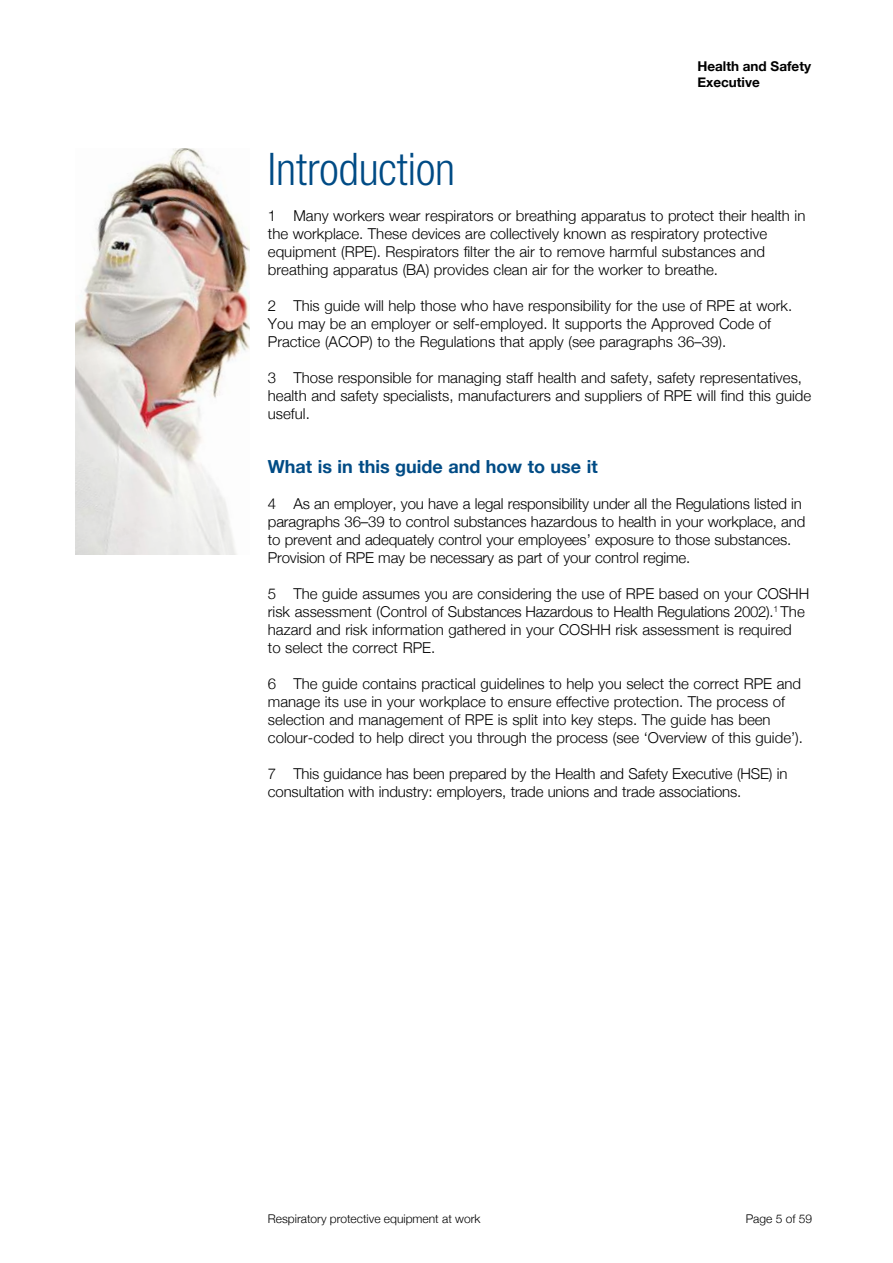
<style>
.page{position:relative;width:893px;height:1263px;background:#fff}
.page>*{position:absolute;margin:0;border:0;box-sizing:border-box;transform-origin:0 0}
.t1{font:300 condensed 45px "Helvetica Neue";color:#004b85}
.t2{font:700 18px "Helvetica Neue";color:#004b85}
.t3{font:300 15px/18px "Helvetica Neue";color:#000}
.t4{font:700 13.5px/15.8px "Helvetica Neue";color:#000}
.t5{font:300 12px "Helvetica Neue";color:#000}
</style>
<div class="page">
<img style="left:76px;top:149px;width:174px;height:405px">
<p class="t4" style="left:697px;top:59px;width:115px">Health and Safety<br>Executive</p>
<h1 class="t1" style="left:268px;top:143px;width:189px">Introduction</h1>
<p class="t3" style="left:268px;top:206px;width:539px">1 Many workers wear respirators or breathing apparatus to protect their health in the workplace. These devices are collectively known as respiratory protective equipment (RPE). Respirators filter the air to remove harmful substances and breathing apparatus (BA) provides clean air for the worker to breathe.</p>
<p class="t3" style="left:268px;top:296px;width:526px">2 This guide will help those who have responsibility for the use of RPE at work.<br>You may be an employer or self-employed. It supports the Approved Code of<br>Practice (ACOP) to the Regulations that apply (see paragraphs 36–39).</p>
<p class="t3" style="left:268px;top:368px;width:545px">3 Those responsible for managing staff health and safety, safety representatives, health and safety specialists, manufacturers and suppliers of RPE will find this guide useful.</p>
<p class="t2" style="left:268px;top:452px;width:331px">What is in this guide and how to use it</p>
<p class="t3" style="left:268px;top:494px;width:539px">4 As an employer, you have a legal responsibility under all the Regulations listed in paragraphs 36–39 to control substances hazardous to health in your workplace, and to prevent and adequately control your employees’ exposure to those substances.<br>Provision of RPE may be necessary as part of your control regime.</p>
<p class="t3" style="left:268px;top:584px;width:543px">5 The guide assumes you are considering the use of RPE based on your COSHH risk assessment (Control of Substances Hazardous to Health Regulations 2002).<sup>1</sup> The hazard and risk information gathered in your COSHH risk assessment is required<br>to select the correct RPE.</p>
<p class="t3" style="left:268px;top:674px;width:537px">6 The guide contains practical guidelines to help you select the correct RPE and manage its use in your workplace to ensure effective protection. The process of selection and management of RPE is split into key steps. The guide has been colour-coded to help direct you through the process (see ‘Overview of this guide’).</p>
<p class="t3" style="left:268px;top:764px;width:521px">7 This guidance has been prepared by the Health and Safety Executive (HSE) in consultation with industry: employers, trade unions and trade associations.</p>
<p class="t5" style="left:268px;top:1208px;width:214px">Respiratory protective equipment at work</p>
<p class="t5" style="left:746px;top:1208px;width:68px">Page 5 of 59</p>
</div>
